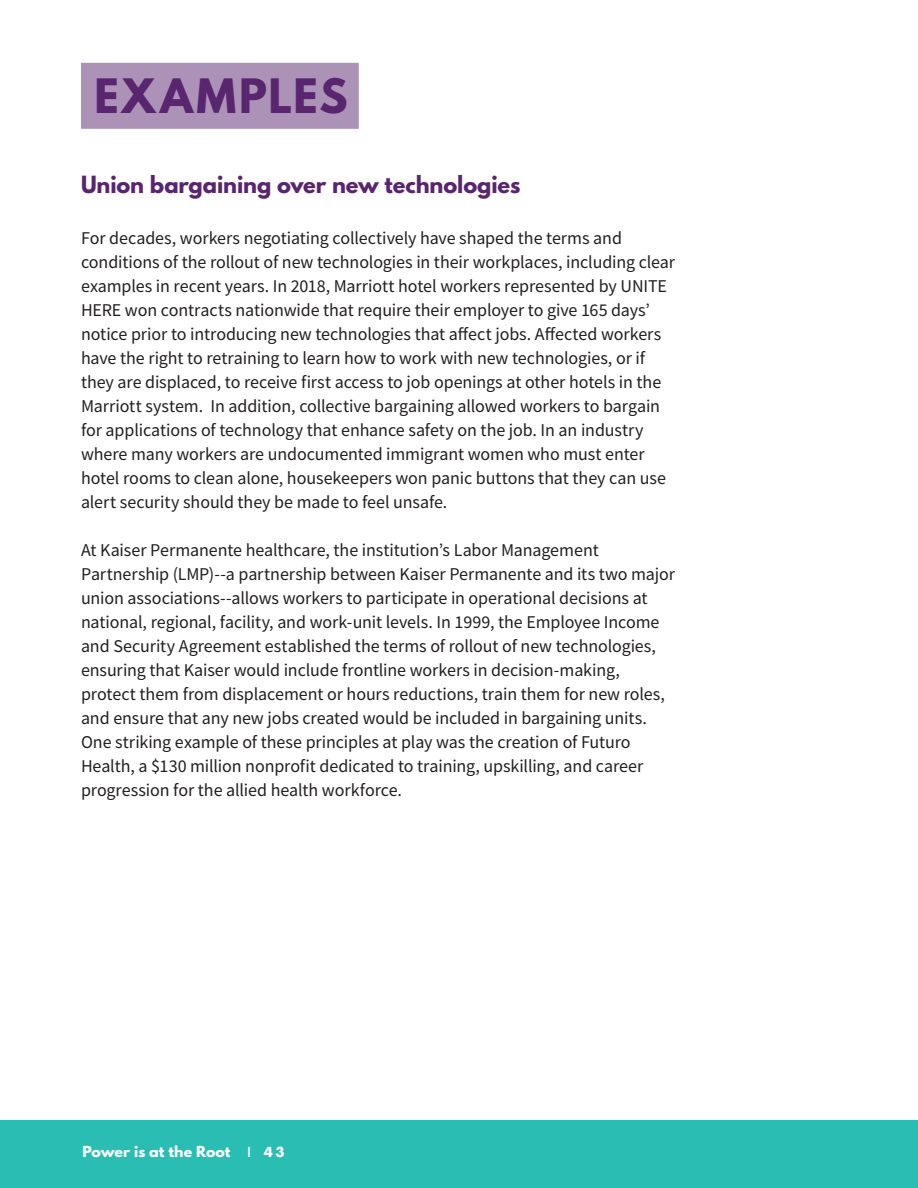
<style>
.page{position:relative;width:918px;height:1188px;background:#fff}
.page>*{position:absolute;margin:0;border:0;box-sizing:border-box;transform-origin:0 0}
.Highlight_Heading{font:700 42px "League Spartan";letter-spacing:.065em;color:#58256e}
.Heading_3{font:700 21px "League Spartan";letter-spacing:-.005em;color:#58256e}
.Heading_3-2{font:18px/24px "Source Sans Pro";letter-spacing:-.005em;color:#231f20}
.t1{font:700 13.5px "League Spartan";color:#fff;scale:1.05 1}
.s1{font-family:"Futura";font-weight:500}
.s2{font-family:"Futura"}
</style>
<div class="page">
<div style="left:0;top:1120px;width:918px;height:68px;background:#2abdb3"></div>
<div style="left:81px;top:63px;width:278px;height:66px;background:#ac92b7"></div>
<p class="Highlight_Heading" style="left:94px;top:63px;width:255px">EXAMPLES</p>
<p class="Heading_3" style="left:81px;top:168px;width:441px">Union bargaining over new technologies</p>
<p class="Heading_3-2" style="left:81px;top:226px;width:596px">For decades, workers negotiating collectively have shaped the terms and conditions of the rollout of new technologies in their workplaces, including clear examples in recent years. In 2018, Marriott hotel workers represented by UNITE HERE won contracts nationwide that require their employer to give 165 days’ notice prior to introducing new technologies that affect jobs. Affected workers have the right to retraining to learn how to work with new technologies, or if they are displaced, to receive first access to job openings at other hotels in the Marriott system. In addition, collective bargaining allowed workers to bargain for applications of technology that enhance safety on the job. In an industry where many workers are undocumented immigrant women who must enter hotel rooms to clean alone, housekeepers won panic buttons that they can use alert security should they be made to feel unsafe.</p>
<p class="Heading_3-2" style="left:81px;top:538px;width:596px">At Kaiser Permanente healthcare, the institution’s Labor Management Partnership (LMP)--a partnership between Kaiser Permanente and its two major union associations--allows workers to participate in operational decisions at national, regional, facility, and work-unit levels. In 1999, the Employee Income and Security Agreement established the terms of rollout of new technologies, ensuring that Kaiser would include frontline workers in decision-making, protect them from displacement or hours reductions, train them for new roles, and ensure that any new jobs created would be included in bargaining units.<br>One striking example of these principles at play was the creation of Futuro Health, a $130 million nonprofit dedicated to training, upskilling, and career progression for the allied health workforce.</p>
<p class="t1" style="left:82px;top:1141px;width:194px">Power is at the Root <span class="s1">I</span> <span class="s2">4 3</span></p>
</div>
